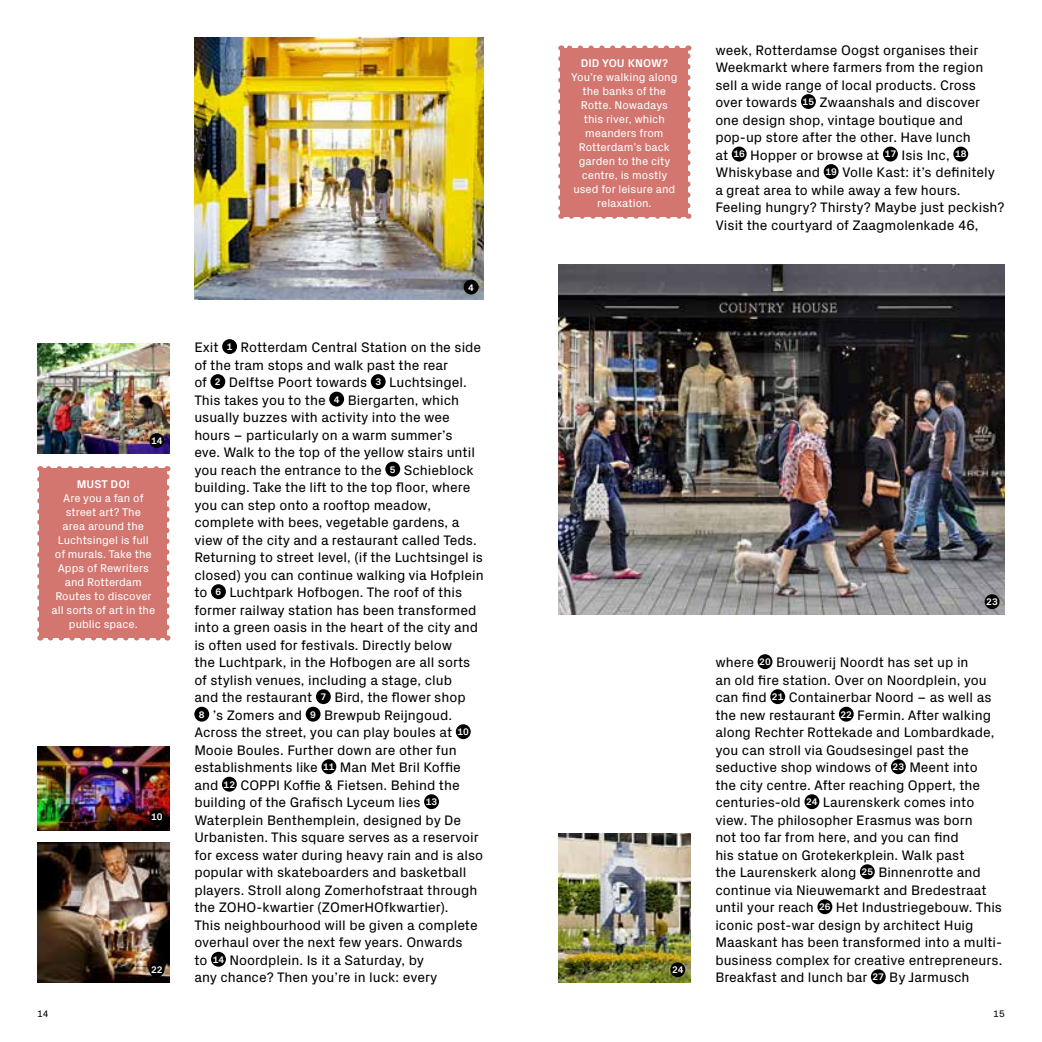
<style>
.page{position:relative;width:1042px;height:1042px;background:#fff}
.page>*{position:absolute;margin:0;border:0;box-sizing:border-box;transform-origin:0 0}
.t1{font:14px/17.5px "Px Grotesk";color:#000}
.t2{font:11.38px/14px "Px Grotesk";color:#fff;text-align:center}
.t3{font:700 11.38px "Px Grotesk";letter-spacing:.01em;color:#fff}
.t4{font:700 9.62px "Px Grotesk";color:#fff}
.t5{font:9.62px "Px Grotesk";color:#000}
</style>
<div class="page">
<img style="left:194px;top:37px;width:290px;height:263px">
<img style="left:558px;top:833px;width:132px;height:149px">
<img style="left:37px;top:746px;width:132px;height:84px">
<img style="left:558px;top:265px;width:447px;height:350px">
<img style="left:37px;top:343px;width:132px;height:110px">
<div style="left:149px;top:433px;width:15px;height:15px;background:#000;border-radius:50%"></div>
<img style="left:37px;top:842px;width:132px;height:140px">
<div style="left:149px;top:962px;width:15px;height:15px;background:#000;border-radius:50%"></div>
<div style="left:222px;top:339px;width:15px;height:15px;background:#000;border-radius:50%"></div>
<div style="left:210px;top:374px;width:15px;height:15px;background:#000;border-radius:50%"></div>
<div style="left:371px;top:374px;width:15px;height:15px;background:#000;border-radius:50%"></div>
<div style="left:329px;top:392px;width:15px;height:14px;background:#000;border-radius:50%"></div>
<div style="left:385px;top:462px;width:15px;height:14px;background:#000;border-radius:50%"></div>
<div style="left:211px;top:584px;width:15px;height:15px;background:#000;border-radius:50%"></div>
<div style="left:316px;top:689px;width:15px;height:15px;background:#000;border-radius:50%"></div>
<div style="left:194px;top:707px;width:15px;height:14px;background:#000;border-radius:50%"></div>
<div style="left:306px;top:707px;width:14px;height:14px;background:#000;border-radius:50%"></div>
<div style="left:456px;top:724px;width:15px;height:15px;background:#000;border-radius:50%"></div>
<div style="left:321px;top:759px;width:15px;height:15px;background:#000;border-radius:50%"></div>
<div style="left:222px;top:777px;width:15px;height:14px;background:#000;border-radius:50%"></div>
<div style="left:424px;top:794px;width:15px;height:15px;background:#000;border-radius:50%"></div>
<div style="left:211px;top:952px;width:15px;height:14px;background:#000;border-radius:50%"></div>
<div style="left:757px;top:654px;width:15px;height:15px;background:#000;border-radius:50%"></div>
<div style="left:770px;top:689px;width:15px;height:15px;background:#000;border-radius:50%"></div>
<div style="left:839px;top:707px;width:15px;height:14px;background:#000;border-radius:50%"></div>
<div style="left:891px;top:759px;width:15px;height:15px;background:#000;border-radius:50%"></div>
<div style="left:804px;top:794px;width:15px;height:15px;background:#000;border-radius:50%"></div>
<div style="left:860px;top:864px;width:15px;height:15px;background:#000;border-radius:50%"></div>
<div style="left:817px;top:899px;width:15px;height:15px;background:#000;border-radius:50%"></div>
<div style="left:871px;top:969px;width:15px;height:15px;background:#000;border-radius:50%"></div>
<div style="left:561px;top:48px;width:127px;height:168px;background:#d2766f"></div>
<svg style="left:571px;top:216px;width:111px;height:3px"></svg>
<svg style="left:558px;top:59px;width:5px;height:160px"></svg>
<svg style="left:685px;top:45px;width:5px;height:161px"></svg>
<svg style="left:561px;top:45px;width:116px;height:3px"></svg>
<div style="left:40px;top:469px;width:127px;height:169px;background:#d2766f"></div>
<svg style="left:37px;top:479px;width:5px;height:161px"></svg>
<svg style="left:50px;top:635px;width:118px;height:5px"></svg>
<svg style="left:164px;top:466px;width:5px;height:161px"></svg>
<svg style="left:40px;top:466px;width:116px;height:3px"></svg>
<div style="left:801px;top:94px;width:15px;height:15px;background:#000;border-radius:50%"></div>
<div style="left:732px;top:147px;width:14px;height:14px;background:#000;border-radius:50%"></div>
<div style="left:883px;top:147px;width:15px;height:14px;background:#000;border-radius:50%"></div>
<div style="left:953px;top:147px;width:15px;height:14px;background:#000;border-radius:50%"></div>
<div style="left:823px;top:164px;width:15px;height:15px;background:#000;border-radius:50%"></div>
<div style="left:464px;top:280px;width:14px;height:14px;background:#000;border-radius:50%"></div>
<div style="left:984px;top:594px;width:15px;height:15px;background:#000;border-radius:50%"></div>
<div style="left:149px;top:809px;width:15px;height:15px;background:#000;border-radius:50%"></div>
<div style="left:670px;top:962px;width:15px;height:15px;background:#000;border-radius:50%"></div>
<p class="t4" style="left:151px;top:434px;width:13px">14</p>
<p class="t3" style="left:77px;top:476px;width:55px">MUST DO!</p>
<p class="t2" style="left:51px;top:490px;width:105px">Are you a fan of street art? The<br>area around the<br>Luchtsingel is full of murals. Take the<br>Apps of Rewriters and Rotterdam<br>Routes to discover all sorts of art in the public space.</p>
<p class="t4" style="left:151px;top:810px;width:13px">10</p>
<p class="t4" style="left:151px;top:963px;width:13px">22</p>
<p class="t4" style="left:468px;top:280px;width:7px">4</p>
<p class="t1" style="left:194px;top:338px;width:288px">Exit <sup>1</sup> Rotterdam Central Station on the side</p>
<p class="t1" style="left:194px;top:355px;width:255px">of the tram stops and walk past the rear</p>
<p class="t1" style="left:194px;top:373px;width:274px">of <sup>2</sup> Delftse Poort towards <sup>3</sup> Luchtsingel.</p>
<p class="t1" style="left:194px;top:390px;width:266px">This takes you to the <sup>4</sup> Biergarten, which</p>
<p class="t1" style="left:194px;top:408px;width:257px">usually buzzes with activity into the wee</p>
<p class="t1" style="left:194px;top:425px;width:260px">hours – particularly on a warm summer’s</p>
<p class="t1" style="left:194px;top:443px;width:282px">eve. Walk to the top of the yellow stairs until</p>
<p class="t1" style="left:194px;top:460px;width:281px">you reach the entrance to the <sup>5</sup> Schieblock</p>
<p class="t1" style="left:194px;top:478px;width:278px">building. Take the lift to the top floor, where</p>
<p class="t1" style="left:194px;top:495px;width:238px">you can step onto a rooftop meadow,</p>
<p class="t1" style="left:194px;top:513px;width:267px">complete with bees, vegetable gardens, a</p>
<p class="t1" style="left:194px;top:530px;width:284px">view of the city and a restaurant called Teds.</p>
<p class="t1" style="left:194px;top:548px;width:290px">Returning to street level, (if the Luchtsingel is</p>
<p class="t1" style="left:194px;top:565px;width:291px">closed) you can continue walking via Hofplein</p>
<p class="t1" style="left:194px;top:583px;width:269px">to <sup>6</sup> Luchtpark Hofbogen. The roof of this</p>
<p class="t1" style="left:194px;top:600px;width:283px">former railway station has been transformed</p>
<p class="t1" style="left:194px;top:618px;width:285px">into a green oasis in the heart of the city and</p>
<p class="t1" style="left:194px;top:635px;width:259px">is often used for festivals. Directly below</p>
<p class="t1" style="left:194px;top:653px;width:277px">the Luchtpark, in the Hofbogen are all sorts</p>
<p class="t1" style="left:194px;top:670px;width:259px">of stylish venues, including a stage, club</p>
<p class="t1" style="left:194px;top:688px;width:273px">and the restaurant <sup>7</sup> Bird, the flower shop</p>
<p class="t1" style="left:199px;top:705px;width:255px"><sup>8</sup> ’s Zomers and <sup>9</sup> Brewpub Reijngoud.</p>
<p class="t1" style="left:194px;top:723px;width:276px">Across the street, you can play boules at <sup>10</sup></p>
<p class="t1" style="left:194px;top:740px;width:264px">Mooie Boules. Further down are other fun</p>
<p class="t1" style="left:194px;top:758px;width:268px">establishments like <sup>11</sup> Man Met Bril Koffie</p>
<p class="t1" style="left:194px;top:775px;width:267px">and <sup>12</sup> COPPI Koffie &amp; Fietsen. Behind the</p>
<p class="t1" style="left:194px;top:793px;width:244px">building of the Grafisch Lyceum lies <sup>13</sup></p>
<p class="t1" style="left:194px;top:810px;width:268px">Waterplein Benthemplein, designed by De</p>
<p class="t1" style="left:194px;top:828px;width:286px">Urbanisten. This square serves as a reservoir</p>
<p class="t1" style="left:194px;top:845px;width:290px">for excess water during heavy rain and is also</p>
<p class="t1" style="left:194px;top:863px;width:273px">popular with skateboarders and basketball</p>
<p class="t1" style="left:194px;top:880px;width:285px">players. Stroll along Zomerhofstraat through</p>
<p class="t1" style="left:194px;top:898px;width:256px">the ZOHO-kwartier (ZOmerHOfkwartier).</p>
<p class="t1" style="left:194px;top:915px;width:285px">This neighbourhood will be given a complete</p>
<p class="t1" style="left:194px;top:933px;width:270px">overhaul over the next few years. Onwards</p>
<p class="t1" style="left:194px;top:950px;width:231px">to <sup>14</sup> Noordplein. Is it a Saturday, by</p>
<p class="t1" style="left:194px;top:968px;width:244px">any chance? Then you’re in luck: every</p>
<p class="t3" style="left:581px;top:55px;width:89px">DID YOU KNOW?</p>
<p class="t2" style="left:571px;top:69px;width:108px">You’re walking along the banks of the<br>Rotte. Nowadays this river, which meanders from<br>Rotterdam’s back garden to the city centre, is mostly used for leisure and relaxation.</p>
<p class="t1" style="left:715px;top:40px;width:291px">week, Rotterdamse Oogst organises their Weekmarkt where farmers from the region sell a wide range of local products. Cross over towards <sup>15</sup> Zwaanshals and discover one design shop, vintage boutique and pop-up store after the other. Have lunch<br>at <sup>16</sup> Hopper or browse at <sup>17</sup> Isis Inc, <sup>18<br></sup>Whiskybase and <sup>19</sup> Volle Kast: it’s definitely a great area to while away a few hours.<br>Feeling hungry? Thirsty? Maybe just peckish?<br>Visit the courtyard of Zaagmolenkade 46,</p>
<p class="t4" style="left:672px;top:963px;width:13px">24</p>
<p class="t4" style="left:986px;top:595px;width:13px">23</p>
<p class="t1" style="left:715px;top:653px;width:288px">where <sup>20</sup> Brouwerij Noordt has set up in<br>an old fire station. Over on Noordplein, you can find <sup>21</sup> Containerbar Noord – as well as the new restaurant <sup>22</sup> Fermin. After walking along Rechter Rottekade and Lombardkade, you can stroll via Goudsesingel past the seductive shop windows of <sup>23</sup> Meent into<br>the city centre. After reaching Oppert, the centuries-old <sup>24</sup> Laurenskerk comes into view. The philosopher Erasmus was born<br>not too far from here, and you can find<br>his statue on Grotekerkplein. Walk past<br>the Laurenskerk along <sup>25</sup> Binnenrotte and continue via Nieuwemarkt and Bredestraat until your reach <sup>26</sup> Het Industriegebouw. This iconic post-war design by architect Huig Maaskant has been transformed into a multi&shy;business complex for creative entrepreneurs.<br>Breakfast and lunch bar <sup>27</sup> By Jarmusch</p>
<p class="t5" style="left:37px;top:1007px;width:13px">14</p>
<p class="t5" style="left:993px;top:1007px;width:13px">15</p>
</div>
